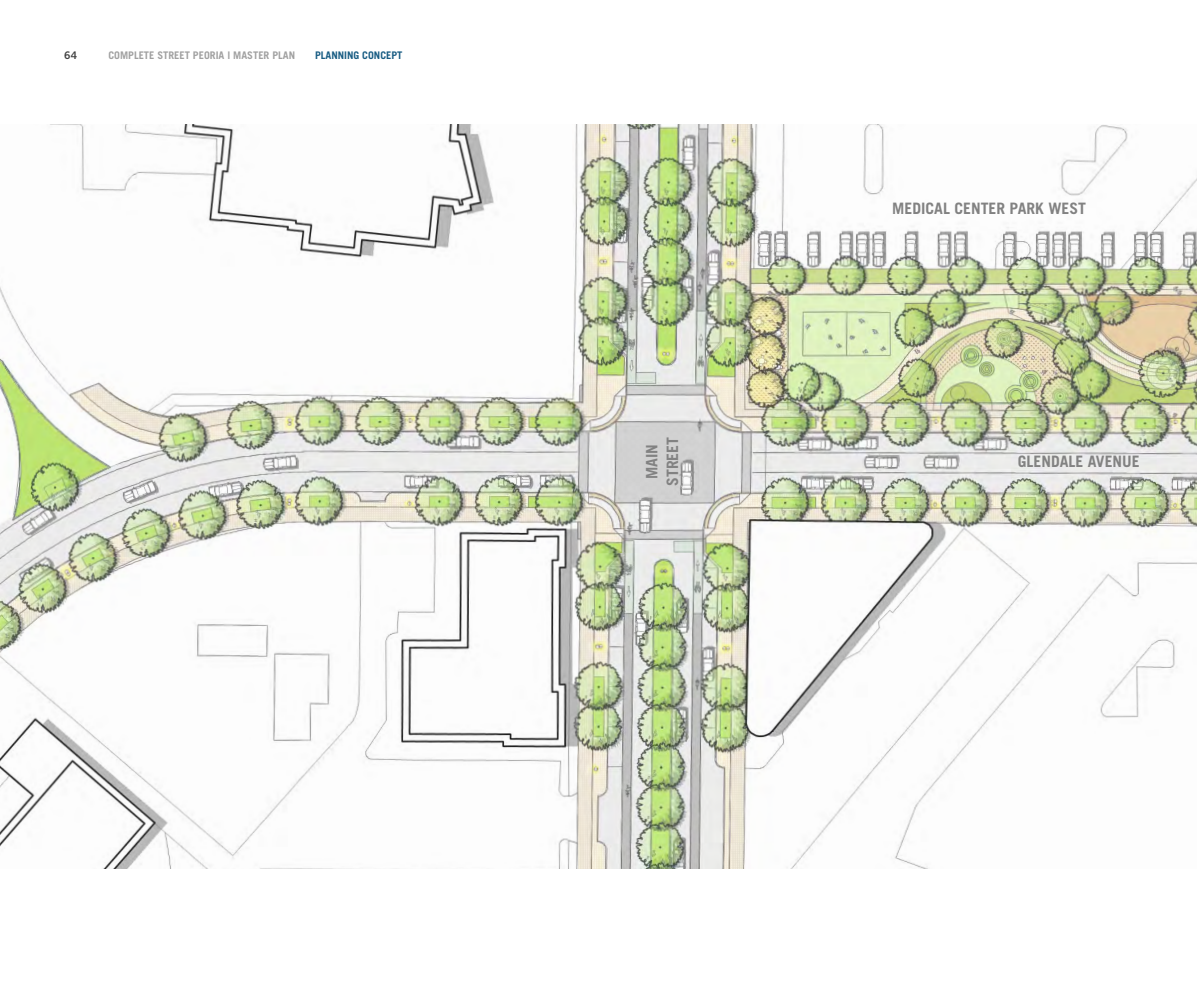
<style>
.page{position:relative;width:1197px;height:1008px;background:#fff}
.page>*{position:absolute;margin:0;border:0;box-sizing:border-box;transform-origin:0 0}
.t1{font:700 15.75px "Trade Gothic LT Std";color:#828282}
.t2{font:700 10.5px "Trade Gothic LT Std";color:#414141}
.t3{font:700 10.5px "Trade Gothic LT Std";color:#185c83}
.t4{font:10.5px "Trade Gothic LT Std Bd 2";color:#414141}
</style>
<div class="page">
<img style="left:0;top:125px;width:1197px;height:743px">
<p class="t4" style="left:64px;top:48px;width:14px">64</p>
<p class="t2" style="left:108px;top:49px;width:188px">COMPLETE STREET PEORIA l MASTER PLAN</p>
<p class="t3" style="left:315px;top:49px;width:89px">PLANNING CONCEPT</p>
<p class="t1" style="left:642px;top:479px;width:37px;rotate:-90deg">MAIN</p>
<p class="t1" style="left:663px;top:486px;width:51px;rotate:-90deg">STREET</p>
<p class="t1" style="left:892px;top:199px;width:195px">MEDICAL CENTER PARK WEST</p>
<p class="t1" style="left:1018px;top:452px;width:123px">GLENDALE AVENUE</p>
</div>
